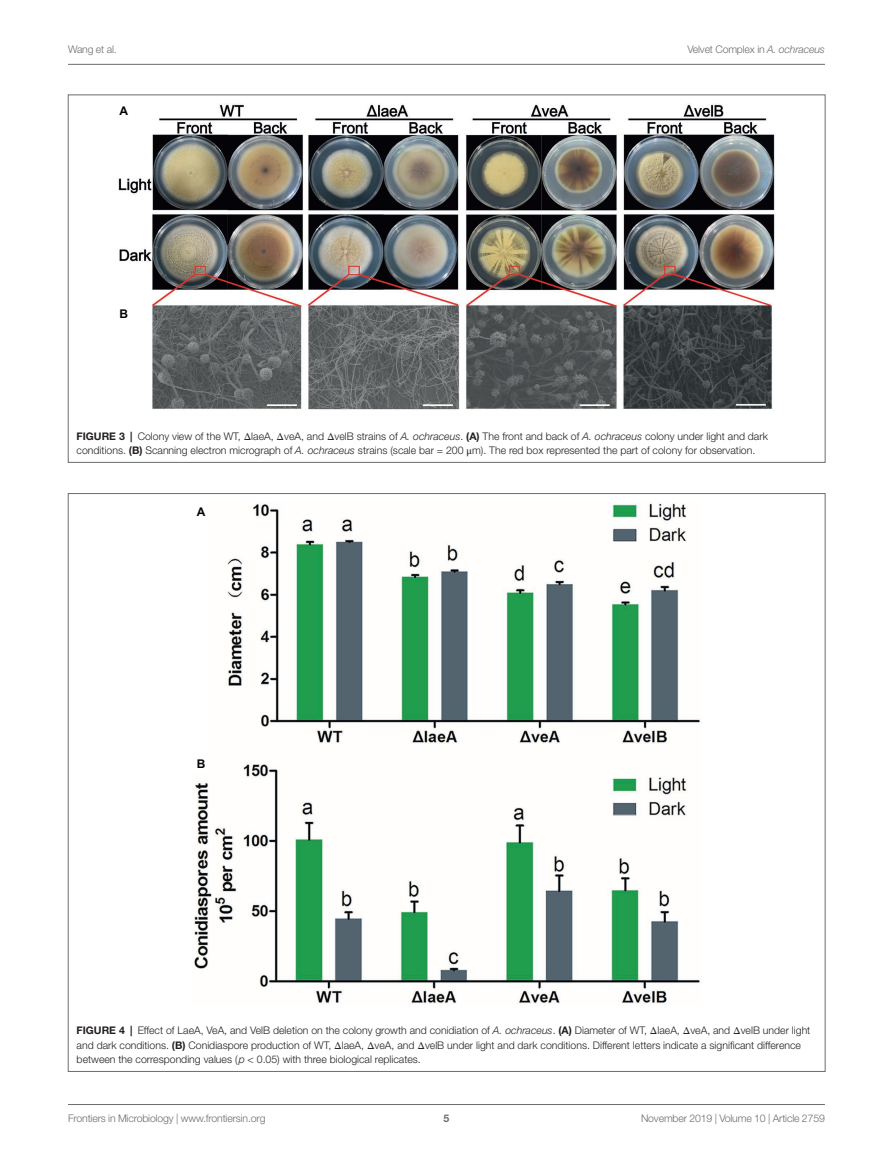
<style>
.page{position:relative;width:893px;height:1170px;background:#fff}
.page>*{position:absolute;margin:0;border:0;box-sizing:border-box;transform-origin:0 0}
.t1{font:700 12px "Arial";color:#030505}
.FIG_LEG{font:300 10.5px/14.2px "Helvetica Neue LT Std";color:#231f20}
.t2{font:300 10.5px "Helvetica Neue LT Std";letter-spacing:-.015em;color:#6c6d70}
.t3{font:700 10.5px "Helvetica Neue LT Std";color:#6c6d70}
.s1{font-style:italic}
.s2{font-weight:700}
.s3{font-family:"STIX General";font-weight:400}
</style>
<div class="page">
<hr style="left:68px;top:64px;width:757px;height:1px;background:#6c6d70">
<hr style="left:68px;top:1104px;width:757px;height:1px;background:#6c6d70">
<img style="left:118px;top:103px;width:657px;height:307px">
<img style="left:194px;top:503px;width:507px;height:501px">
<p class="t2" style="left:68px;top:42px;width:50px">Wang et al.</p>
<p class="t2" style="left:687px;top:42px;width:139px">Velvet Complex in <span class="s1">A. ochraceus</span></p>
<p class="t1" style="left:120px;top:103px;width:10px">A</p>
<p class="t1" style="left:120px;top:305px;width:10px">B</p>
<p class="FIG_LEG" style="left:77px;top:428px;width:693px"><span class="s2">FIGURE 3 |</span> Colony view of the WT, <span class="s3">Δ</span>laeA, <span class="s3">Δ</span>veA, and <span class="s3">Δ</span>velB strains of <span class="s1">A. ochraceus</span>. <span class="s2">(A)</span> The front and back of <span class="s1">A. ochraceus</span> colony under light and dark conditions. <span class="s2">(B)</span> Scanning electron micrograph of <span class="s1">A. ochraceus</span> strains (scale bar = 200 <span class="s3">μ</span>m). The red box represented the part of colony for observation.</p>
<p class="t1" style="left:197px;top:504px;width:10px">A</p>
<p class="t1" style="left:197px;top:756px;width:10px">B</p>
<p class="FIG_LEG" style="left:77px;top:1023px;width:735px"><span class="s2">FIGURE 4 |</span> Effect of LaeA, VeA, and VelB deletion on the colony growth and conidiation of <span class="s1">A. ochraceus</span>. <span class="s2">(A)</span> Diameter of WT, <span class="s3">Δ</span>laeA, <span class="s3">Δ</span>veA, and <span class="s3">Δ</span>velB under light and dark conditions. <span class="s2">(B)</span> Conidiaspore production of WT, <span class="s3">Δ</span>laeA, <span class="s3">Δ</span>veA, and <span class="s3">Δ</span>velB under light and dark conditions. Different letters indicate a significant difference between the corresponding values (<span class="s1">p</span> &lt; 0.05) with three biological replicates.</p>
<p class="t2" style="left:68px;top:1111px;width:199px">Frontiers in Microbiology | www.frontiersin.org</p>
<p class="t3" style="left:444px;top:1111px;width:7px">5</p>
<p class="t2" style="left:641px;top:1111px;width:185px">November 2019 | Volume 10 | Article 2759</p>
</div>
